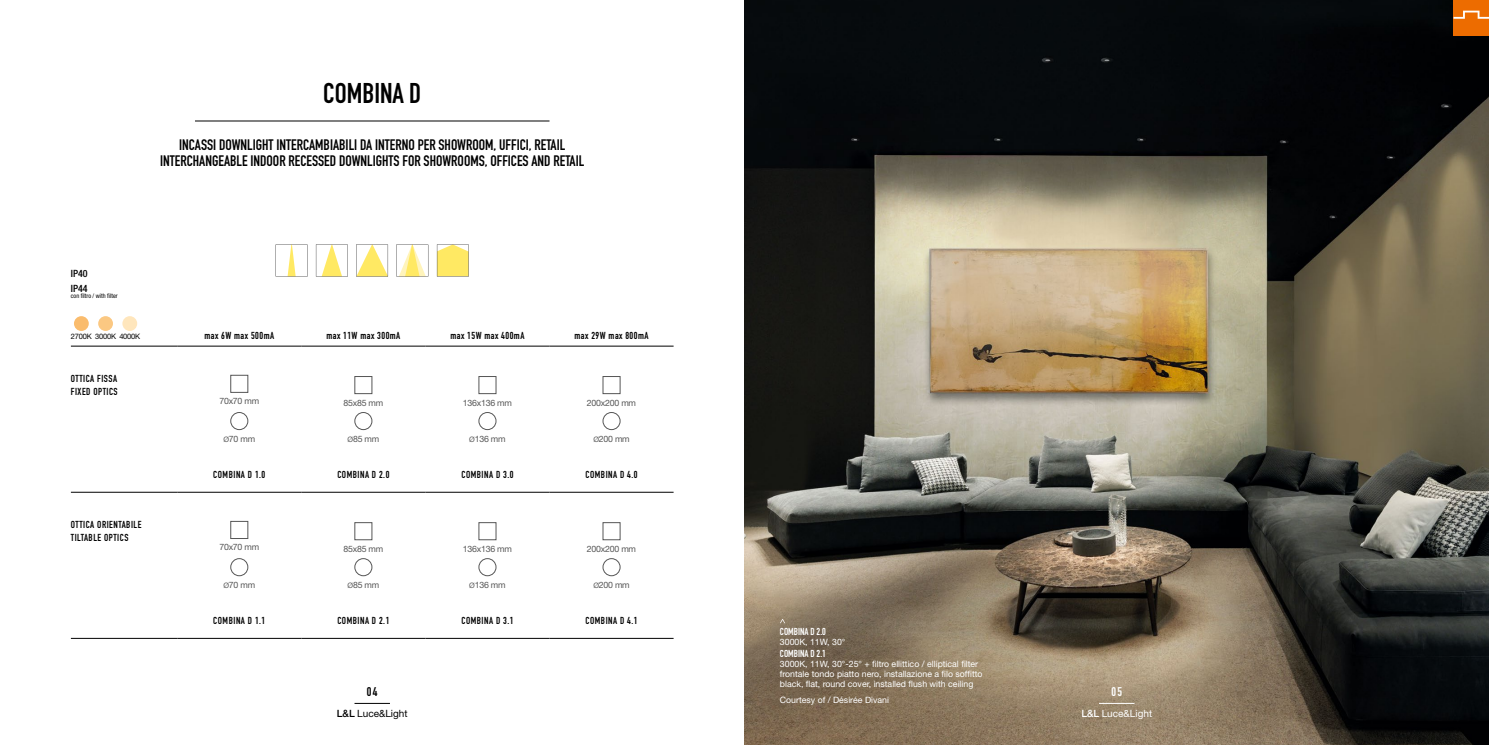
<style>
.page{position:relative;width:1489px;height:745px;background:#fff}
.page>*{position:absolute;margin:0;border:0;box-sizing:border-box;transform-origin:0 0}
.t1{font:28.12px "DIN Engschrift";color:#000}
.t2{font:15px/16.2px "DIN Engschrift";color:#000;text-align:center}
.t3{font:12.5px "DIN Engschrift";color:#000}
.t4{font:12.5px "DIN Engschrift";color:#fff}
.t5{font:10px/12.5px "DIN Engschrift";letter-spacing:.05em;color:#000}
.t6{font:10px "DIN Engschrift";color:#fff}
.t7{font:10px "Helvetica Neue";color:#000}
.t8{font:10px "Helvetica Neue";color:#fff}
.t9{font:500 condensed 10px/15.2px "Helvetica Neue";color:#000}
.t10{font:8.75px/10px "Helvetica Neue";color:#fff}
.t11{font:8.75px "Helvetica Neue";letter-spacing:-.025em;color:#565656}
.t12{font:7.5px "Helvetica Neue";letter-spacing:-.025em;color:#000}
.t13{font:condensed 6.25px "Helvetica Neue";color:#000}
.s1{font-size:7.5px}
.s2{font-weight:500}
</style>
<div class="page">
<img style="left:744px;top:0;width:744px;height:744px">
<svg style="left:780px;top:618px;width:5px;height:4px"></svg>
<div style="left:1453px;top:0;width:35px;height:35px;background:#ed6c00"></div>
<svg style="left:1453px;top:11px;width:35px;height:8px"></svg>
<hr style="left:354px;top:702px;width:36px;height:1px;background:#000">
<hr style="left:1098px;top:702px;width:36px;height:1px;background:#fff">
<hr style="left:195px;top:121px;width:354px;height:1px;background:#000">
<hr style="left:425px;top:345px;width:124px;height:1px;background:#000">
<hr style="left:549px;top:345px;width:124px;height:1px;background:#000">
<hr style="left:71px;top:345px;width:106px;height:1px;background:#000">
<hr style="left:177px;top:345px;width:124px;height:1px;background:#000">
<hr style="left:301px;top:345px;width:124px;height:1px;background:#000">
<hr style="left:71px;top:491px;width:106px;height:1px;background:#000">
<hr style="left:177px;top:491px;width:124px;height:1px;background:#000">
<hr style="left:301px;top:491px;width:124px;height:1px;background:#000">
<hr style="left:425px;top:491px;width:124px;height:1px;background:#000">
<hr style="left:549px;top:491px;width:124px;height:1px;background:#000">
<hr style="left:71px;top:637px;width:106px;height:1px;background:#000">
<hr style="left:177px;top:637px;width:124px;height:1px;background:#000">
<hr style="left:301px;top:637px;width:124px;height:1px;background:#000">
<hr style="left:425px;top:637px;width:124px;height:1px;background:#000">
<hr style="left:549px;top:637px;width:124px;height:1px;background:#000">
<div style="left:74px;top:316px;width:15px;height:15px;background:#fabc6d;border-radius:50%"></div>
<div style="left:122px;top:316px;width:15px;height:15px;background:#ffe6bc;border-radius:50%"></div>
<div style="left:98px;top:316px;width:15px;height:15px;background:#fbc882;border-radius:50%"></div>
<div style="left:230px;top:375px;width:18px;height:17px;background:#fff;border:1px solid #565656"></div>
<div style="left:230px;top:412px;width:18px;height:17px;border:1px solid #565656;border-radius:50%"></div>
<div style="left:354px;top:376px;width:18px;height:17px;background:#fff;border:1px solid #565656"></div>
<div style="left:354px;top:412px;width:18px;height:17px;border:1px solid #565656;border-radius:50%"></div>
<div style="left:478px;top:412px;width:18px;height:17px;border:1px solid #565656;border-radius:50%"></div>
<div style="left:602px;top:412px;width:18px;height:17px;border:1px solid #565656;border-radius:50%"></div>
<div style="left:230px;top:520px;width:18px;height:18px;background:#fff;border:1px solid #565656"></div>
<div style="left:230px;top:558px;width:18px;height:17px;border:1px solid #565656;border-radius:50%"></div>
<div style="left:354px;top:522px;width:18px;height:17px;background:#fff;border:1px solid #565656"></div>
<div style="left:354px;top:558px;width:18px;height:17px;border:1px solid #565656;border-radius:50%"></div>
<div style="left:478px;top:558px;width:18px;height:17px;border:1px solid #565656;border-radius:50%"></div>
<div style="left:602px;top:558px;width:18px;height:17px;border:1px solid #565656;border-radius:50%"></div>
<svg style="left:276px;top:244px;width:31px;height:32px"></svg>
<svg style="left:316px;top:244px;width:32px;height:32px"></svg>
<svg style="left:356px;top:244px;width:32px;height:32px"></svg>
<svg style="left:396px;top:244px;width:32px;height:32px"></svg>
<svg style="left:437px;top:244px;width:32px;height:32px"></svg>
<h1 class="t1" style="left:323px;top:77px;width:99px">COMBINA D</h1>
<p class="t9" style="left:71px;top:265px;width:18px">IP40<br>IP44</p>
<p class="t13" style="left:71px;top:292px;width:48px">con filtro / with filter</p>
<h2 class="t2" style="left:160px;top:137px;width:425px">INCASSI DOWNLIGHT INTERCAMBIABILI DA INTERNO PER SHOWROOM, UFFICI, RETAIL<br>INTERCHANGEABLE INDOOR RECESSED DOWNLIGHTS FOR SHOWROOMS, OFFICES AND RETAIL</h2>
<p class="t12" style="left:71px;top:331px;width:71px">2700K 3000K 4000K</p>
<p class="t5" style="left:204px;top:329px;width:71px">max 6W max 500mA</p>
<p class="t5" style="left:326px;top:329px;width:75px">max 11W max 300mA</p>
<p class="t5" style="left:450px;top:329px;width:75px">max 15W max 400mA</p>
<p class="t5" style="left:574px;top:329px;width:75px">max 29W max 800mA</p>
<p class="t5" style="left:71px;top:372px;width:48px">OTTICA FISSA<br>FIXED OPTICS</p>
<p class="t11" style="left:219px;top:396px;width:41px">70x70 mm</p>
<p class="t11" style="left:223px;top:433px;width:33px"><span class="s1">Ø</span>70 mm</p>
<p class="t11" style="left:343px;top:397px;width:41px">85x85 mm</p>
<p class="t11" style="left:347px;top:433px;width:33px"><span class="s1">Ø</span>85 mm</p>
<p class="t11" style="left:463px;top:397px;width:51px">136x136 mm</p>
<p class="t11" style="left:469px;top:433px;width:38px"><span class="s1">Ø</span>136 mm</p>
<p class="t11" style="left:587px;top:397px;width:51px">200x200 mm</p>
<p class="t11" style="left:593px;top:433px;width:38px"><span class="s1">Ø</span>200 mm</p>
<p class="t5" style="left:71px;top:518px;width:72px">OTTICA ORIENTABILE<br>TILTABLE OPTICS</p>
<p class="t5" style="left:213px;top:468px;width:53px">COMBINA D 1.0</p>
<p class="t5" style="left:337px;top:468px;width:53px">COMBINA D 2.0</p>
<p class="t5" style="left:461px;top:468px;width:53px">COMBINA D 3.0</p>
<p class="t5" style="left:585px;top:468px;width:53px">COMBINA D 4.0</p>
<p class="t11" style="left:219px;top:541px;width:41px">70x70 mm</p>
<p class="t11" style="left:223px;top:579px;width:33px"><span class="s1">Ø</span>70 mm</p>
<p class="t11" style="left:343px;top:543px;width:41px">85x85 mm</p>
<p class="t11" style="left:347px;top:579px;width:33px"><span class="s1">Ø</span>85 mm</p>
<p class="t11" style="left:463px;top:543px;width:51px">136x136 mm</p>
<p class="t11" style="left:469px;top:579px;width:38px"><span class="s1">Ø</span>136 mm</p>
<p class="t11" style="left:587px;top:543px;width:51px">200x200 mm</p>
<p class="t11" style="left:593px;top:579px;width:38px"><span class="s1">Ø</span>200 mm</p>
<p class="t5" style="left:213px;top:614px;width:53px">COMBINA D 1.1</p>
<p class="t5" style="left:337px;top:614px;width:53px">COMBINA D 2.1</p>
<p class="t5" style="left:461px;top:614px;width:53px">COMBINA D 3.1</p>
<p class="t5" style="left:585px;top:614px;width:53px">COMBINA D 4.1</p>
<p class="t6" style="left:780px;top:625px;width:47px">COMBINA D 2.0</p>
<p class="t10" style="left:780px;top:636px;width:67px">3000K, 11W, 30°</p>
<p class="t6" style="left:780px;top:647px;width:47px">COMBINA D 2.1</p>
<p class="t10" style="left:780px;top:658px;width:204px">3000K, 11W, 30°-25° + filtro ellittico / elliptical filter frontale tondo piatto nero, installazione a filo soffitto black, flat, round cover, installed flush with ceiling</p>
<p class="t10" style="left:780px;top:694px;width:111px">Courtesy of / Désirée Divani</p>
<p class="t3" style="left:367px;top:684px;width:12px">04</p>
<p class="t4" style="left:1111px;top:684px;width:12px">05</p>
<p class="t7" style="left:337px;top:706px;width:72px"><span class="s2">L&amp;L</span> Luce&amp;Light</p>
<p class="t8" style="left:1081px;top:706px;width:72px"><span class="s2">L&amp;L</span> Luce&amp;Light</p>
</div>
